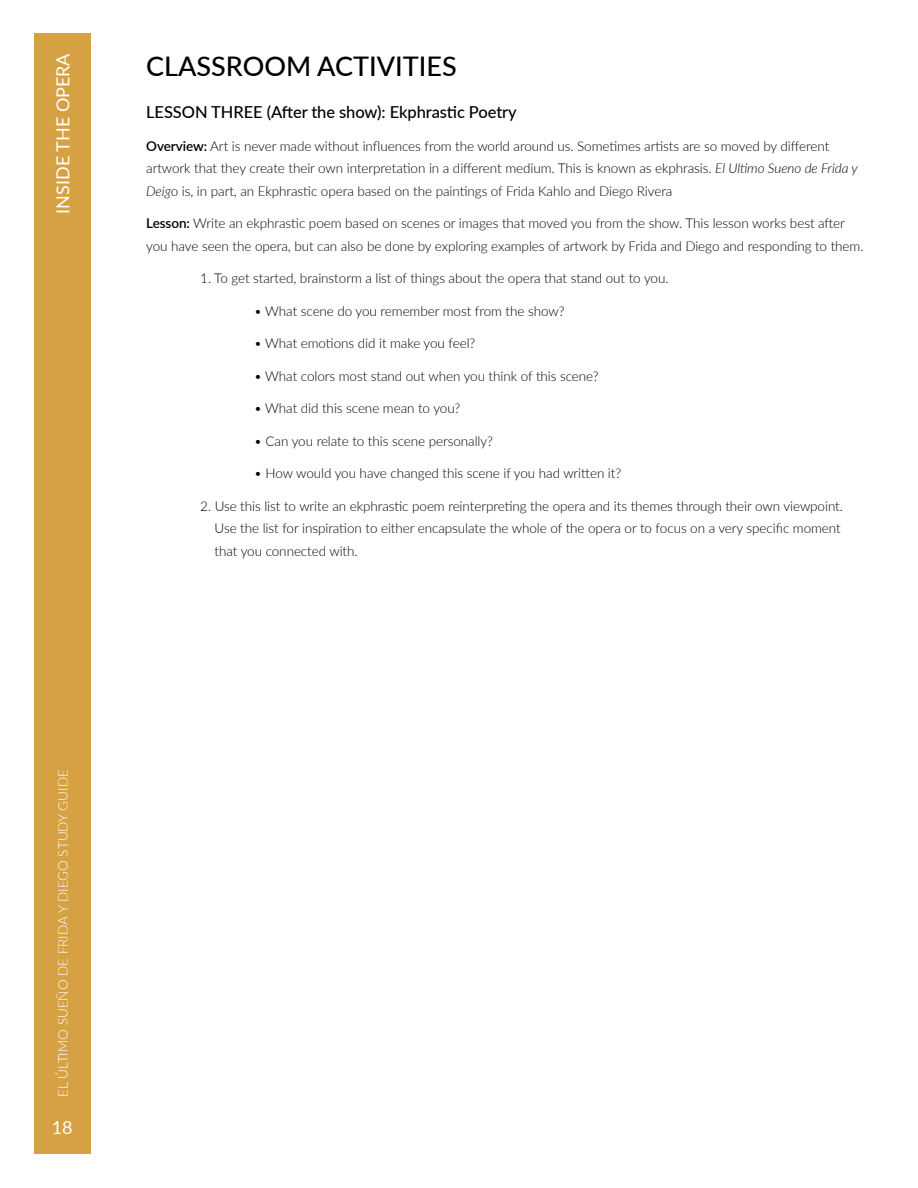
<style>
.page{position:relative;width:918px;height:1188px;background:#fff}
.page>*{position:absolute;margin:0;border:0;box-sizing:border-box;transform-origin:0 0}
.t1{font:500 27px "Lato";color:#000}
.t2{font:18px "Lato";color:#fff}
.t3{font:500 16.5px "Lato";letter-spacing:-.005em;color:#000}
.t4{font:300 13.5px/22.5px "Lato";letter-spacing:-.005em;color:#000}
.t5{font:300 13.5px "Lato";color:#fff}
.s1{font-weight:600}
.s2{font-style:italic}
</style>
<div class="page">
<div style="left:34px;top:34px;width:57px;height:1120px;background:#d5a142"></div>
<h2 class="t2" style="left:50px;top:214px;width:162px;rotate:-90deg">INSIDE THE OPERA</h2>
<h1 class="t1" style="left:146px;top:46px;width:312px">CLASSROOM ACTIVITIES</h1>
<p class="t3" style="left:146px;top:100px;width:372px">LESSON THREE (After the show): Ekphrastic Poetry</p>
<p class="t4" style="left:146px;top:134px;width:713px"><span class="s1">Overview:</span> Art is never made without influences from the world around us. Sometimes artists are so moved by different artwork that they create their own interpretation in a different medium. This is known as ekphrasis. <span class="s2">El Ultimo Sueno de Frida y<br>Deig</span>o is, in part, an Ekphrastic opera based on the paintings of Frida Kahlo and Diego Rivera</p>
<p class="t4" style="left:146px;top:212px;width:719px"><span class="s1">Lesson:</span> Write an ekphrastic poem based on scenes or images that moved you from the show. This lesson works best after you have seen the opera, but can also be done by exploring examples of artwork by Frida and Diego and responding to them.</p>
<p class="t4" style="left:200px;top:267px;width:470px">1. To get started, brainstorm a list of things about the opera that stand out to you.</p>
<p class="t4" style="left:254px;top:299px;width:312px">• What scene do you remember most from the show?</p>
<p class="t4" style="left:254px;top:332px;width:223px">• What emotions did it make you feel?</p>
<p class="t4" style="left:254px;top:364px;width:346px">• What colors most stand out when you think of this scene?</p>
<p class="t4" style="left:254px;top:397px;width:208px">• What did this scene mean to you?</p>
<p class="t4" style="left:254px;top:429px;width:240px">• Can you relate to this scene personally?</p>
<p class="t4" style="left:254px;top:462px;width:369px">• How would you have changed this scene if you had written it?</p>
<p class="t4" style="left:215px;top:494px;width:630px;text-indent:-14px">2. Use this list to write an ekphrastic poem reinterpreting the opera and its themes through their own viewpoint.<br>Use the list for inspiration to either encapsulate the whole of the opera or to focus on a very specific moment that you connected with.</p>
<p class="t5" style="left:53px;top:1097px;width:329px;rotate:-90deg">EL ÚLTIMO SUEÑO DE FRIDA Y DIEGO STUDY GUIDE</p>
<h2 class="t2" style="left:52px;top:1115px;width:22px">18</h2>
</div>
